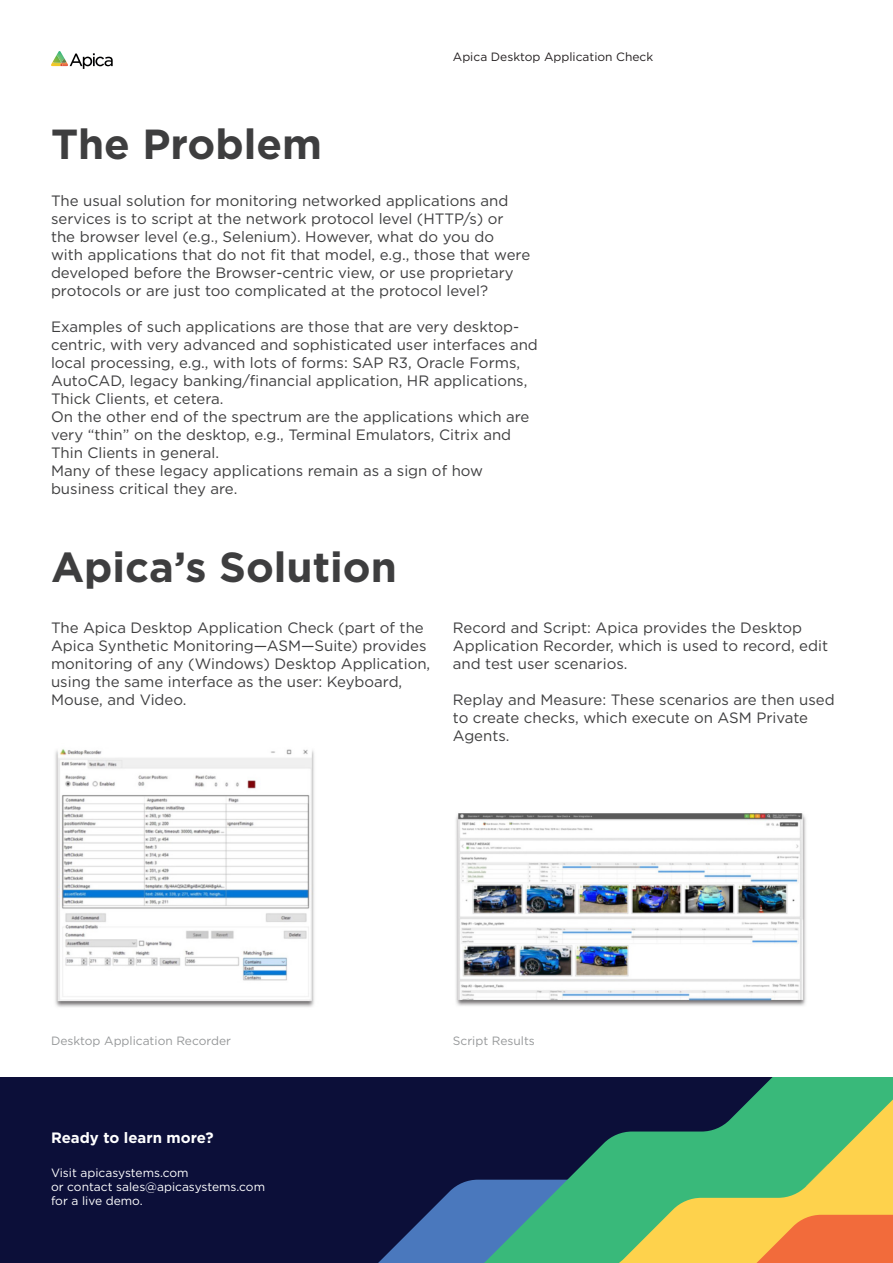
<style>
.page{position:relative;width:893px;height:1263px;background:#fff}
.page>*{position:absolute;margin:0;border:0;box-sizing:border-box;transform-origin:0 0}
.Headline_3{font:700 42px "Gotham";color:#3e3e3f}
.Body_Copy{font:15px/18px "Gotham";color:#3e3e3f}
.Body_Copy-2{font:700 15px "Gotham";color:#fff}
.Footnotes{font:12px "Gotham";color:#fff}
.Footnotes-2{font:12px "Gotham";color:#969899}
.Footnotes-3{font:12px "Gotham";color:#231f20}
</style>
<div class="page">
<div style="left:0;top:1077px;width:893px;height:186px;background:#0c0f39"></div>
<svg style="left:495px;top:1077px;width:398px;height:103px"></svg>
<svg style="left:378px;top:1180px;width:515px;height:83px;background:#869a6d"></svg>
<svg style="left:51px;top:51px;width:62px;height:18px"></svg>
<img style="left:55px;top:749px;width:260px;height:258px">
<img style="left:456px;top:813px;width:350px;height:193px">
<p class="Headline_3" style="left:51px;top:116px;width:273px">The Problem</p>
<p class="Footnotes-3" style="left:453px;top:49px;width:202px">Apica Desktop Application Check</p>
<p class="Body_Copy" style="left:51px;top:191px;width:481px">The usual solution for monitoring networked applications and services is to script at the network protocol level (HTTP/s) or the browser level (e.g., Selenium). However, what do you do<br>with applications that do not fit that model, e.g., those that were developed before the Browser-centric view, or use proprietary protocols or are just too complicated at the protocol level?</p>
<p class="Body_Copy" style="left:51px;top:317px;width:488px">Examples of such applications are those that are very desktop&shy;centric, with very advanced and sophisticated user interfaces and local processing, e.g., with lots of forms: SAP R3, Oracle Forms, AutoCAD, legacy banking/financial application, HR applications, Thick Clients, et cetera.</p>
<p class="Body_Copy" style="left:51px;top:407px;width:480px">On the other end of the spectrum are the applications which are very “thin” on the desktop, e.g., Terminal Emulators, Citrix and<br>Thin Clients in general.</p>
<p class="Body_Copy" style="left:51px;top:461px;width:434px">Many of these legacy applications remain as a sign of how business critical they are.</p>
<p class="Headline_3" style="left:51px;top:539px;width:347px">Apica’s Solution</p>
<p class="Body_Copy" style="left:51px;top:618px;width:381px">The Apica Desktop Application Check (part of the Apica Synthetic Monitoring—ASM—Suite) provides monitoring of any (Windows) Desktop Application, using the same interface as the user: Keyboard, Mouse, and Video.</p>
<p class="Body_Copy" style="left:453px;top:618px;width:377px">Record and Script: Apica provides the Desktop<br>Application Recorder, which is used to record, edit and test user scenarios.</p>
<p class="Body_Copy" style="left:453px;top:690px;width:383px">Replay and Measure: These scenarios are then used to create checks, which execute on ASM Private<br>Agents.</p>
<p class="Footnotes-2" style="left:51px;top:1033px;width:181px">Desktop Application Recorder</p>
<p class="Body_Copy-2" style="left:51px;top:1128px;width:164px">Ready to learn more?</p>
<p class="Footnotes" style="left:51px;top:1165px;width:139px">Visit apicasystems.com</p>
<p class="Footnotes" style="left:51px;top:1179px;width:216px">or contact sales@apicasystems.com</p>
<p class="Footnotes" style="left:51px;top:1193px;width:93px">for a live demo.</p>
<p class="Footnotes-2" style="left:453px;top:1033px;width:83px">Script Results</p>
</div>
